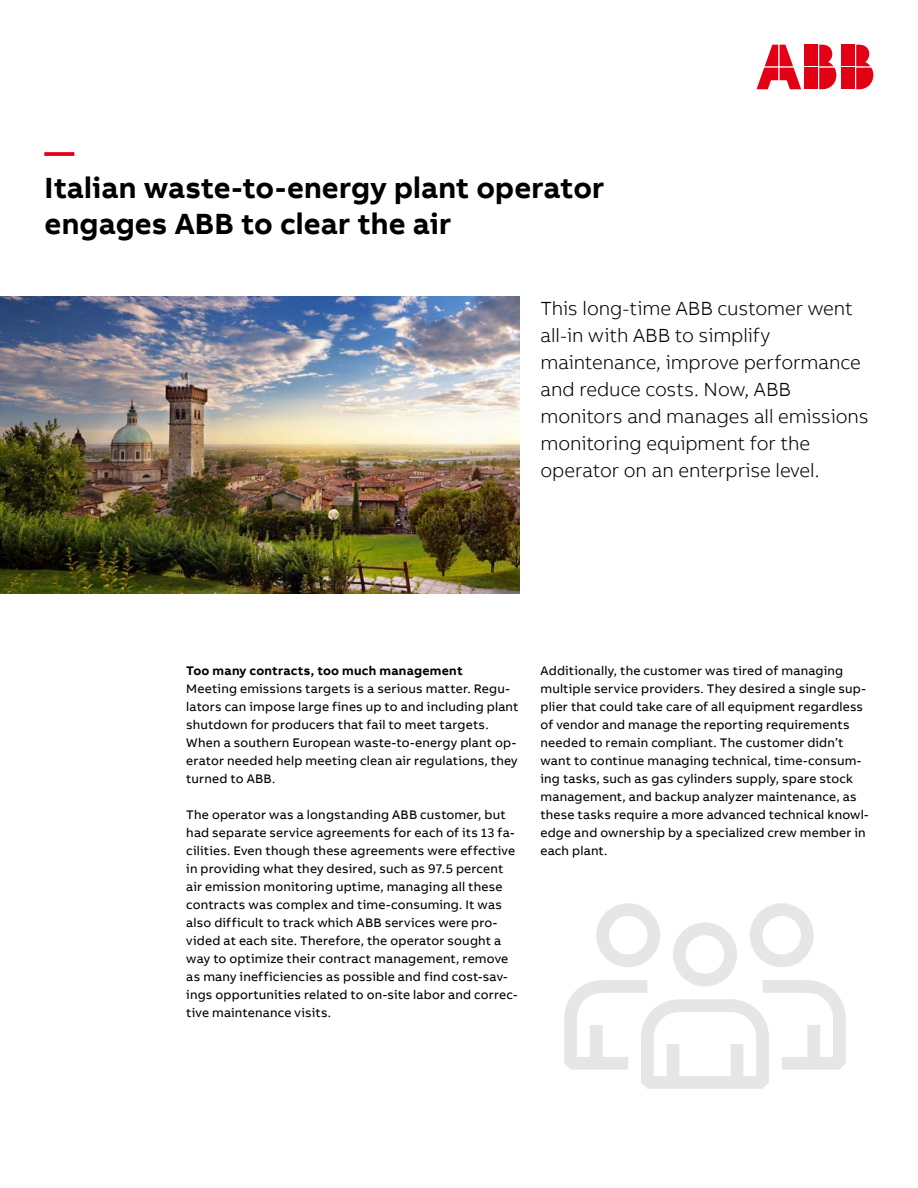
<style>
.page{position:relative;width:918px;height:1188px;background:#fff}
.page>*{position:absolute;margin:0;border:0;box-sizing:border-box;transform-origin:0 0}
.t1{font:700 30px/36px "AB Bvoice";letter-spacing:.005em;color:#000}
.t2{font:700 30px "AB Bvoice";color:#e30015}
.t3{font:300 19.5px/27px "AB Bvoice";letter-spacing:-.005em;color:#000}
.t4{font:12.75px/18px "AB Bvoice";letter-spacing:.015em;color:#000}
.t5{font:700 12.75px "AB Bvoice";letter-spacing:.02em;color:#000}
</style>
<div class="page">
<img style="left:0;top:297px;width:519px;height:296px">
<div style="left:842px;top:45px;width:13px;height:21px;background:#e30015"></div>
<div style="left:842px;top:68px;width:13px;height:21px;background:#e30015"></div>
<svg style="left:856px;top:45px;width:17px;height:44px"></svg>
<svg style="left:757px;top:45px;width:44px;height:44px"></svg>
<div style="left:805px;top:45px;width:13px;height:21px;background:#e30015"></div>
<div style="left:805px;top:68px;width:13px;height:21px;background:#e30015"></div>
<svg style="left:819px;top:45px;width:17px;height:44px"></svg>
<svg style="left:564px;top:903px;width:282px;height:186px"></svg>
<h1 class="t2" style="left:45px;top:132px;width:31px">—</h1>
<h1 class="t1" style="left:45px;top:170px;width:561px">Italian waste-to-energy plant operator engages ABB to clear the air</h1>
<h2 class="t3" style="left:540px;top:295px;width:330px">This long-time ABB customer went all-in with ABB to simplify maintenance, improve performance and reduce costs. Now, ABB monitors and manages all emissions monitoring equipment for the operator on an enterprise level.</h2>
<p class="t5" style="left:186px;top:662px;width:278px">Too many contracts, too much management</p>
<p class="t4" style="left:186px;top:679px;width:334px">Meeting emissions targets is a serious matter. Regu&shy;lators can impose large fines up to and including plant shutdown for producers that fail to meet targets.<br>When a southern European waste-to-energy plant op&shy;erator needed help meeting clean air regulations, they turned to ABB.</p>
<p class="t4" style="left:186px;top:805px;width:333px">The operator was a longstanding ABB customer, but had separate service agreements for each of its 13 fa&shy;cilities. Even though these agreements were effective in providing what they desired, such as 97.5 percent air emission monitoring uptime, managing all these contracts was complex and time-consuming. It was also difficult to track which ABB services were pro&shy;vided at each site. Therefore, the operator sought a way to optimize their contract management, remove as many inefficiencies as possible and find cost-sav&shy;ings opportunities related to on-site labor and correc&shy;tive maintenance visits.</p>
<p class="t4" style="left:540px;top:661px;width:330px">Additionally, the customer was tired of managing multiple service providers. They desired a single sup&shy;plier that could take care of all equipment regardless of vendor and manage the reporting requirements needed to remain compliant. The customer didn’t want to continue managing technical, time-consum&shy;ing tasks, such as gas cylinders supply, spare stock management, and backup analyzer maintenance, as these tasks require a more advanced technical knowl&shy;edge and ownership by a specialized crew member in each plant.</p>
</div>
